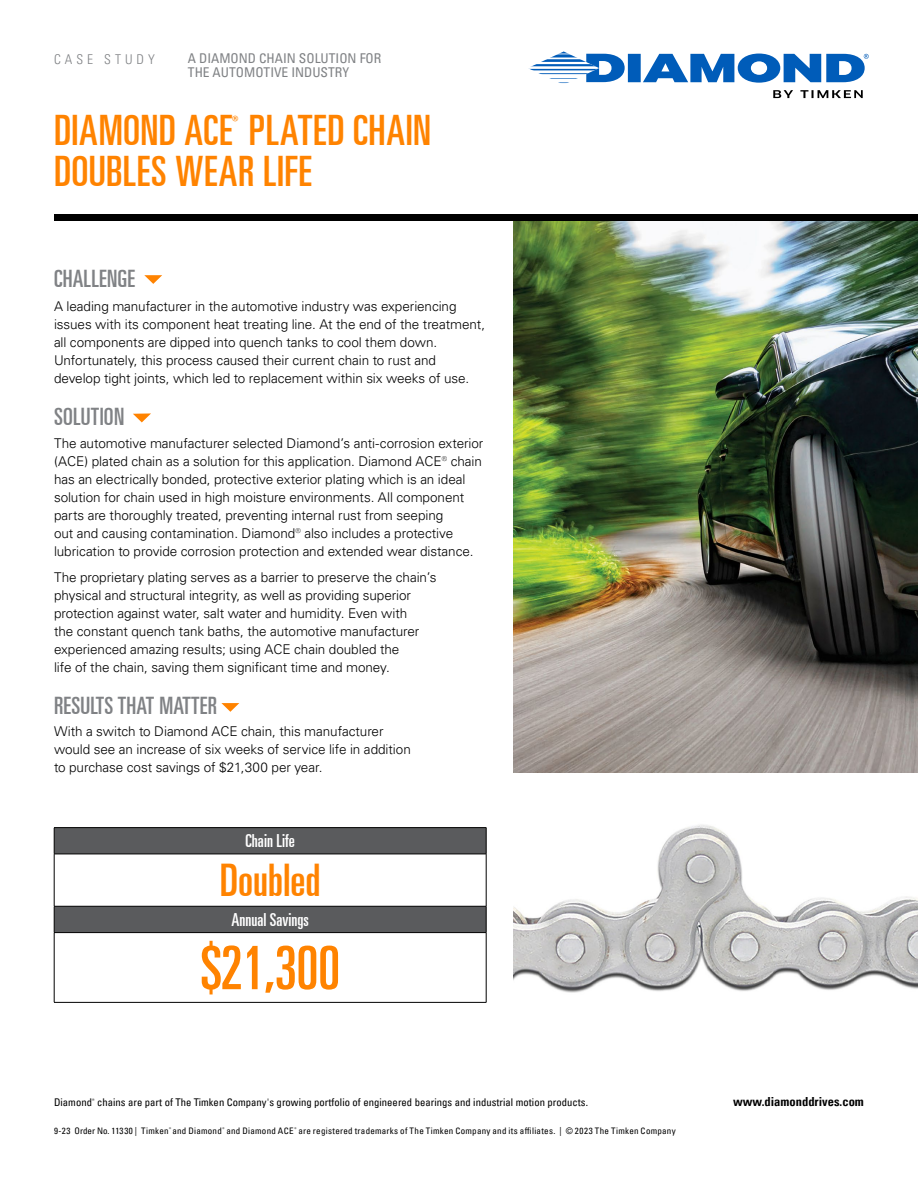
<style>
.page{position:relative;width:918px;height:1188px;background:#fff}
.page>*{position:absolute;margin:0;border:0;box-sizing:border-box;transform-origin:0 0}
.t1{font:60px "Univers LT Pro Ult Cond";color:#ff8300}
.t2{font:45px "Univers LT Pro Ult Cond";color:#ff8300}
.t3{font:42px "Univers LT Pro Ult Cond";letter-spacing:.015em;color:#ff8300}
.t4{font:24px "Univers LT Pro Ult Cond";letter-spacing:.01em;color:#808285}
.t5{font:18px "Univers LT Pro Ult Cond";color:#fff}
.t6{font:15.75px "Univers LT Pro Ult Cond";color:#ff8300}
.t7{font:300 13.5px/18px "Univers LT Pro 45";letter-spacing:-.005em;color:#000}
.t8{font:condensed 13.5px/13.5px "Univers LT Pro";color:#808285}
.t9{font:300 condensed 13.5px "Univers LT Pro";letter-spacing:.3em;color:#808285}
.t10{font:700 condensed 12.45px "Univers LT Pro";color:#000}
.t11{font:condensed 10.65px "Univers LT Pro";letter-spacing:.005em;color:#000}
.t12{font:condensed 9px "Univers LT Pro";letter-spacing:.03em;color:#000}
</style>
<div class="page">
<img style="left:514px;top:220px;width:404px;height:553px">
<svg style="left:144px;top:275px;width:18px;height:9px"></svg>
<div style="left:54px;top:214px;width:864px;height:6px;background:#000"></div>
<svg style="left:55px;top:828px;width:431px;height:104px;fill:#5a5b5d"></svg>
<hr style="left:54px;top:854px;width:1px;height:52px;background:#000">
<hr style="left:486px;top:854px;width:1px;height:52px;background:#000">
<hr style="left:54px;top:906px;width:432px;height:1px;background:#000">
<svg style="left:54px;top:906px;width:1px;height:26px"></svg>
<svg style="left:486px;top:906px;width:1px;height:26px"></svg>
<hr style="left:54px;top:932px;width:432px;height:1px;background:#000">
<hr style="left:54px;top:933px;width:1px;height:69px;background:#000">
<hr style="left:486px;top:933px;width:1px;height:69px;background:#000">
<hr style="left:54px;top:1002px;width:432px;height:1px;background:#000">
<hr style="left:54px;top:827px;width:432px;height:1px;background:#000">
<svg style="left:54px;top:828px;width:1px;height:26px"></svg>
<svg style="left:486px;top:828px;width:1px;height:26px"></svg>
<hr style="left:54px;top:854px;width:432px;height:1px;background:#000">
<svg style="left:221px;top:703px;width:18px;height:9px"></svg>
<img style="left:514px;top:825px;width:404px;height:168px">
<svg style="left:133px;top:413px;width:18px;height:9px"></svg>
<svg style="left:528px;top:51px;width:341px;height:47px"></svg>
<p class="t9" style="left:54px;top:50px;width:102px">CASE STUDY</p>
<p class="t8" style="left:188px;top:51px;width:195px">A DIAMOND CHAIN SOLUTION FOR<br>THE AUTOMOTIVE INDUSTRY</p>
<h3 class="t3" style="left:54px;top:101px;width:379px">DIAMOND ACE PLATED CHAIN</h3>
<p class="t6" style="left:232px;top:111px;width:8px">®</p>
<h3 class="t3" style="left:54px;top:142px;width:259px">DOUBLES WEAR LIFE</h3>
<h3 class="t4" style="left:54px;top:262px;width:83px">CHALLENGE</h3>
<p class="t7" style="left:54px;top:296px;width:433px">A leading manufacturer in the automotive industry was experiencing issues with its component heat treating line. At the end of the treatment, all components are dipped into quench tanks to cool them down.<br>Unfortunately, this process caused their current chain to rust and develop tight joints, which led to replacement within six weeks of use.</p>
<h3 class="t4" style="left:54px;top:400px;width:72px">SOLUTION</h3>
<p class="t7" style="left:54px;top:434px;width:431px">The automotive manufacturer selected Diamond’s anti-corrosion exterior (ACE) plated chain as a solution for this application. Diamond ACE® chain has an electrically bonded, protective exterior plating which is an ideal solution for chain used in high moisture environments. All component parts are thoroughly treated, preventing internal rust from seeping<br>out and causing contamination. Diamond® also includes a protective lubrication to provide corrosion protection and extended wear distance.</p>
<p class="t7" style="left:54px;top:568px;width:384px">The proprietary plating serves as a barrier to preserve the chain’s physical and structural integrity, as well as providing superior protection against water, salt water and humidity. Even with<br>the constant quench tank baths, the automotive manufacturer experienced amazing results; using ACE chain doubled the<br>life of the chain, saving them significant time and money.</p>
<h3 class="t4" style="left:54px;top:688px;width:165px">RESULTS THAT MATTER</h3>
<p class="t7" style="left:54px;top:722px;width:358px">With a switch to Diamond ACE chain, this manufacturer would see an increase of six weeks of service life in addition to purchase cost savings of $21,300 per year.</p>
<h3 class="t5" style="left:246px;top:828px;width:51px">Chain Life</h3>
<h2 class="t2" style="left:220px;top:849px;width:102px">Doubled</h2>
<h3 class="t5" style="left:232px;top:907px;width:79px">Annual Savings</h3>
<h1 class="t1" style="left:200px;top:927px;width:142px">$21,300</h1>
<p class="t11" style="left:54px;top:1096px;width:536px">Diamond<sup>®</sup> chains are part of The Timken Company's growing portfolio of engineered bearings and industrial motion products.</p>
<p class="t10" style="left:733px;top:1094px;width:132px">www.diamonddrives.com</p>
<p class="t12" style="left:54px;top:1125px;width:623px">9-23 Order No. 11330 | Timken<sup>®</sup> and Diamond<sup>®</sup> and Diamond ACE<sup>®</sup> are registered trademarks of The Timken Company and its affiliates. | © 2023 The Timken Company</p>
</div>
